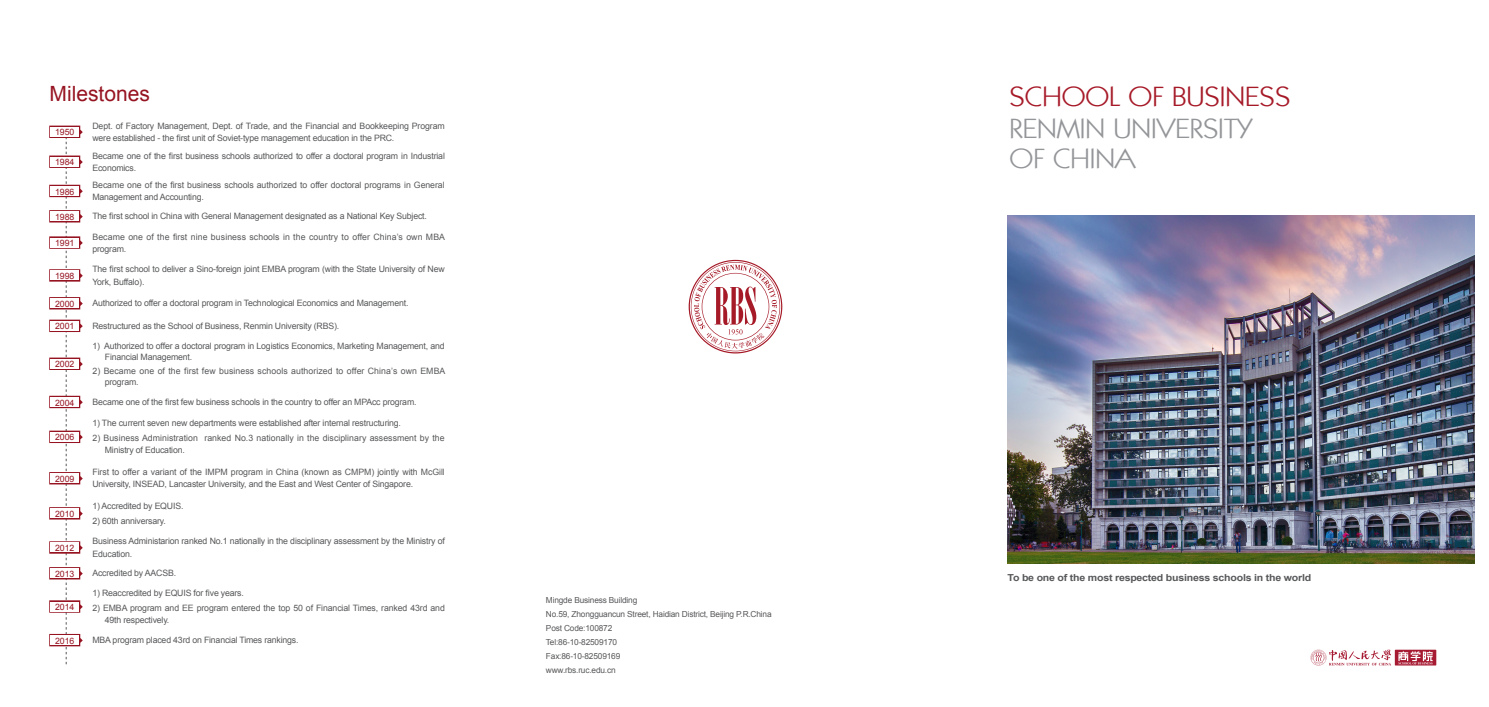
<style>
.page{position:relative;width:1489px;height:707px;background:#fff}
.page>*{position:absolute;margin:0;border:0;box-sizing:border-box;transform-origin:0 0}
.t1{font:28px/30px "Kabel IT Cby BT";color:#939598;scale:1.1 1}
.t2{font:28px "Kabel IT Cby BT";color:#a61a28;scale:1.1 1}
.t3{font:21px "Arial";color:#961421}
.t4{font:700 9.62px "Arial";letter-spacing:-.02em;color:#57585a;scale:1.1 1}
.t5{font:8.75px/12.2px "Arial";letter-spacing:-.02em;color:#57585a}
.t6{font:8.75px/12.2px "Arial";letter-spacing:.01em;color:#57585a}
.t7{font:8.75px/12.2px "Arial";letter-spacing:.005em;color:#57585a}
.t8{font:8.75px "Arial";letter-spacing:-.02em;color:#961421}
.t9{font:8.31px/14px "Arial";letter-spacing:-.02em;color:#57585a}
</style>
<div class="page">
<svg style="left:688px;top:260px;width:94px;height:93px"></svg>
<svg style="left:1310px;top:650px;width:126px;height:15px"></svg>
<img style="left:1007px;top:216px;width:466px;height:347px">
<svg style="left:49px;top:126px;width:34px;height:538px"></svg>
<div style="left:50px;top:635px;width:29px;height:10px;background:#fff"></div>
<h2 class="t3" style="left:50px;top:79px;width:102px">Milestones</h2>
<p class="t5" style="left:92px;top:120px;width:354px">Dept. of Factory Management, Dept. of Trade, and the Financial and Bookkeeping Program were established - the first unit of Soviet-type management education in the PRC.</p>
<p class="t5" style="left:92px;top:150px;width:354px">Became one of the first business schools authorized to offer a doctoral program in Industrial<br>Economics.</p>
<p class="t5" style="left:92px;top:179px;width:354px">Became one of the first business schools authorized to offer doctoral programs in General<br>Management and Accounting.</p>
<p class="t5" style="left:92px;top:210px;width:336px">The first school in China with General Management designated as a National Key Subject.</p>
<p class="t6" style="left:92px;top:230px;width:354px">Became one of the first nine business schools in the country to offer China’s own MBA program.</p>
<p class="t5" style="left:92px;top:263px;width:354px">The first school to deliver a Sino-foreign joint EMBA program (with the State University of New<br>York, Buffalo).</p>
<p class="t5" style="left:92px;top:297px;width:317px">Authorized to offer a doctoral program in Technological Economics and Management.</p>
<p class="t5" style="left:92px;top:320px;width:248px">Restructured as the School of Business, Renmin University (RBS).</p>
<p class="t5" style="left:105px;top:341px;width:341px;line-height:10.5px;text-indent:-12px">1) Authorized to offer a doctoral program in Logistics Economics, Marketing Management, and<br>Financial Management.</p>
<p class="t6" style="left:105px;top:366px;width:342px;line-height:10.5px;text-indent:-12px">2) Became one of the first few business schools authorized to offer China’s own EMBA program.</p>
<p class="t5" style="left:92px;top:396px;width:325px">Became one of the first few business schools in the country to offer an MPAcc program.</p>
<p class="t5" style="left:92px;top:417px;width:310px">1) The current seven new departments were established after internal restructuring.</p>
<p class="t7" style="left:105px;top:432px;width:341px;text-indent:-12px">2) Business Administration ranked No.3 nationally in the disciplinary assessment by the<br>Ministry of Education.</p>
<p class="t5" style="left:92px;top:466px;width:354px">First to offer a variant of the IMPM program in China (known as CMPM) jointly with McGill<br>University, INSEAD, Lancaster University, and the East and West Center of Singapore.</p>
<p class="t5" style="left:92px;top:500px;width:92px">1) Accredited by EQUIS.</p>
<p class="t5" style="left:92px;top:515px;width:75px">2) 60th anniversary.</p>
<p class="t5" style="left:92px;top:535px;width:354px">Business Administarion ranked No.1 nationally in the disciplinary assessment by the Ministry of<br>Education.</p>
<p class="t5" style="left:92px;top:567px;width:85px">Accredited by AACSB.</p>
<p class="t5" style="left:92px;top:587px;width:153px">1) Reaccredited by EQUIS for five years.</p>
<p class="t5" style="left:105px;top:602px;width:341px;text-indent:-12px">2) EMBA program and EE program entered the top 50 of Financial Times, ranked 43rd and<br>49th respectively.</p>
<p class="t5" style="left:92px;top:634px;width:208px">MBA program placed 43rd on Financial Times rankings.</p>
<p class="t8" style="left:55px;top:127px;width:20px">1950</p>
<p class="t8" style="left:55px;top:156px;width:20px">1984</p>
<p class="t8" style="left:55px;top:186px;width:20px">1986</p>
<p class="t8" style="left:55px;top:211px;width:20px">1988</p>
<p class="t8" style="left:55px;top:237px;width:20px">1991</p>
<p class="t8" style="left:55px;top:270px;width:20px">1998</p>
<p class="t8" style="left:55px;top:298px;width:20px">2000</p>
<p class="t8" style="left:55px;top:321px;width:20px">2001</p>
<p class="t8" style="left:55px;top:359px;width:20px">2002</p>
<p class="t8" style="left:55px;top:397px;width:20px">2004</p>
<p class="t8" style="left:55px;top:432px;width:20px">2006</p>
<p class="t8" style="left:55px;top:473px;width:20px">2009</p>
<p class="t8" style="left:55px;top:508px;width:20px">2010</p>
<p class="t8" style="left:55px;top:542px;width:20px">2012</p>
<p class="t8" style="left:55px;top:568px;width:20px">2013</p>
<p class="t8" style="left:55px;top:601px;width:20px">2014</p>
<p class="t8" style="left:55px;top:635px;width:20px">2016</p>
<p class="t9" style="left:546px;top:593px;width:227px">Mingde Business Building<br>No.59, Zhongguancun Street, Haidian District, Beijing P.R.China<br>Post Code:100872<br>Tel:86-10-82509170<br>Fax:86-10-82509169<br>www.rbs.ruc.edu.cn</p>
<h1 class="t2" style="left:1009px;top:79px;width:257px">SCHOOL OF BUSINESS</h1>
<h1 class="t1" style="left:1009px;top:112px;width:222px">RENMIN UNIVERSITY<br>OF CHINA</h1>
<p class="t4" style="left:1007px;top:571px;width:278px">To be one of the most respected business schools in the world</p>
</div>
